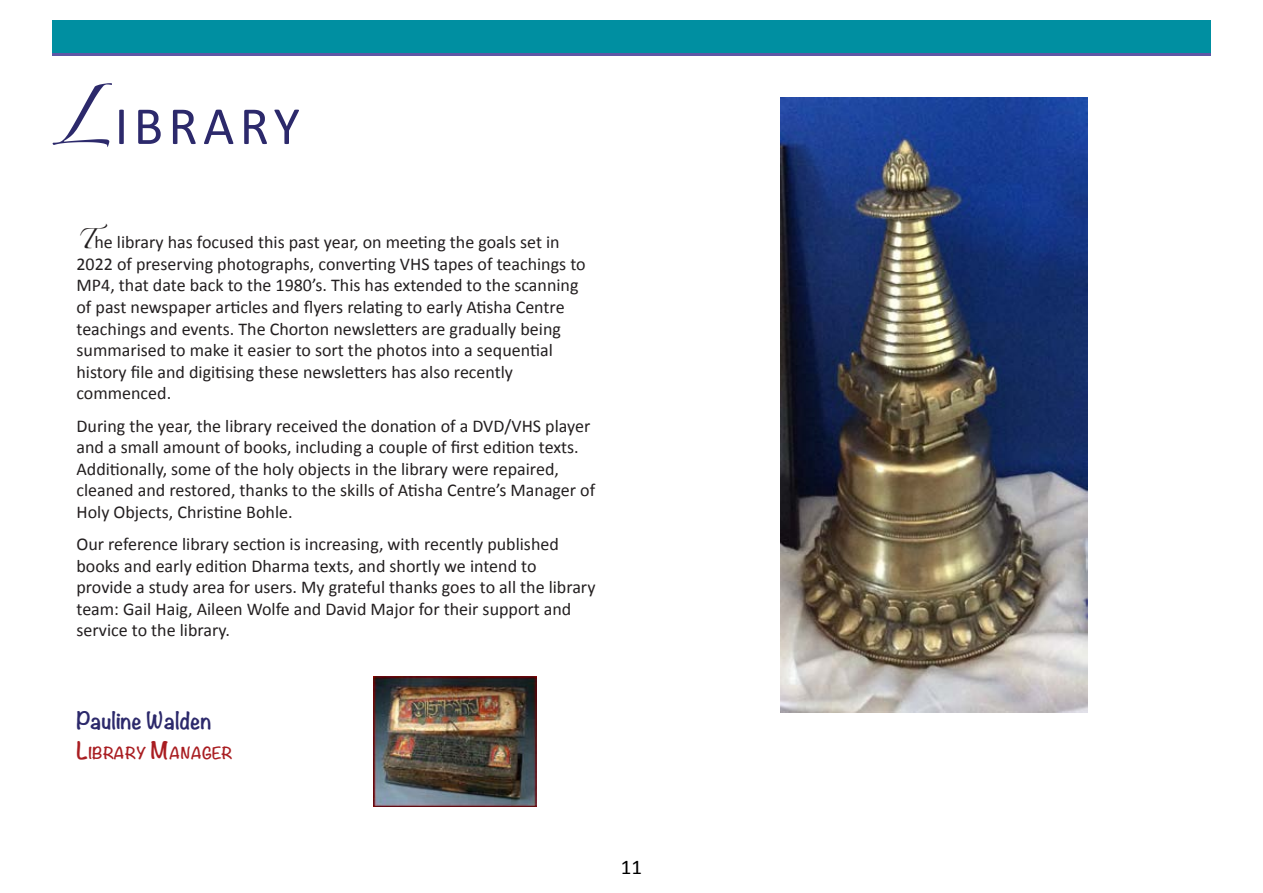
<style>
.page{position:relative;width:1263px;height:893px;background:#fff}
.page>*{position:absolute;margin:0;border:0;box-sizing:border-box;transform-origin:0 0}
.Page_Heading{font:54px "Calibri";letter-spacing:.1em;color:#2c296b}
.Signature{font:700 21px "Noteworthy";color:#2c296b}
.t1{font:21px "Calibri";color:#000}
.t2{font:18px/21.6px "Calibri";color:#231f20}
.Job_Title{font:700 14.7px "Noteworthy";color:#a91d21}
.s1{font-family:"Zapfino"}
.s2{font-size:21px}
</style>
<div class="page">
<svg style="left:52px;top:52px;width:1158px;height:4px;background:#4765a4"></svg>
<div style="left:52px;top:20px;width:1158px;height:32px;background:#008fa1"></div>
<img style="left:374px;top:676px;width:163px;height:130px">
<img style="left:780px;top:98px;width:308px;height:614px">
<p class="Page_Heading" style="left:51px;top:92px;width:250px"><span class="s1">L</span>IBRARY</p>
<p class="t2" style="left:76px;top:231px;width:511px"><span class="s1">T</span>he library has focused this past year, on meeting the goals set in 2022 of preserving photographs, converting VHS tapes of teachings to MP4, that date back to the 1980’s. This has extended to the scanning of past newspaper articles and flyers relating to early Atisha Centre teachings and events. The Chorton newsletters are gradually being summarised to make it easier to sort the photos into a sequential history file and digitising these newsletters has also recently commenced.</p>
<p class="t2" style="left:76px;top:415px;width:520px">During the year, the library received the donation of a DVD/VHS player and a small amount of books, including a couple of first edition texts.<br>Additionally, some of the holy objects in the library were repaired, cleaned and restored, thanks to the skills of Atisha Centre’s Manager of Holy Objects, Christine Bohle.</p>
<p class="t2" style="left:76px;top:533px;width:520px">Our reference library section is increasing, with recently published books and early edition Dharma texts, and shortly we intend to provide a study area for users. My grateful thanks goes to all the library team: Gail Haig, Aileen Wolfe and David Major for their support and service to the library.</p>
<p class="Signature" style="left:76px;top:702px;width:137px">Pauline Walden</p>
<p class="Job_Title" style="left:76px;top:740px;width:158px"><span class="s2">L</span>IBRARY <span class="s2">M</span>ANAGER</p>
<p class="t1" style="left:621px;top:854px;width:23px">11</p>
</div>
